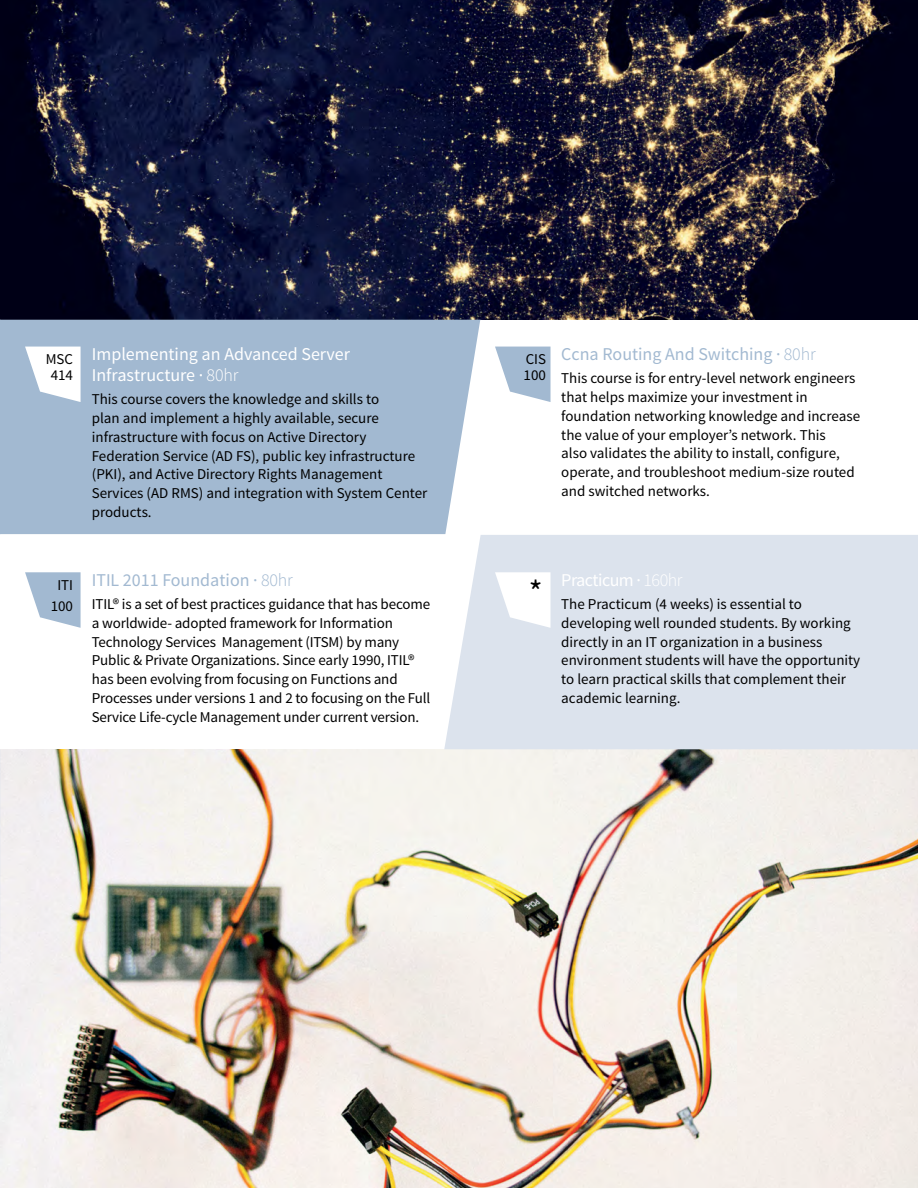
<style>
.page{position:relative;width:918px;height:1188px;background:#fff}
.page>*{position:absolute;margin:0;border:0;box-sizing:border-box;transform-origin:0 0}
.t1{font:33px "Source Sans Pro";color:#000}
.t2{font:18px "Source Sans Pro";color:#a2b9d1}
.t3{font:18px/21px "Source Sans Pro";color:#fff}
.t4{font:18px "Source Sans Pro";letter-spacing:-.03em;color:#fff}
.t5{font:15px/18.8px "Source Sans Pro";color:#000}
.s1{font-weight:300}
</style>
<div class="page">
<img style="left:0;top:0;width:918px;height:320px">
<img style="left:0;top:749px;width:918px;height:439px">
<div style="left:0;top:320px;width:480px;height:214px;background:#a2b9d1"></div>
<div style="left:444px;top:535px;width:474px;height:214px;background:#dce3ed"></div>
<svg style="left:495px;top:346px;width:56px;height:56px"></svg>
<svg style="left:495px;top:572px;width:56px;height:56px"></svg>
<svg style="left:25px;top:347px;width:56px;height:55px"></svg>
<svg style="left:25px;top:572px;width:56px;height:56px"></svg>
<p class="t5" style="left:46px;top:351px;width:29px;line-height:16.5px;text-align:center">MSC<br>414</p>
<p class="t3" style="left:92px;top:344px;width:260px">Implementing an Advanced Server<br>Infrastructure · <span class="s1">80hr</span></p>
<p class="t5" style="left:92px;top:390px;width:337px">This course covers the knowledge and skills to<br>plan and implement a highly available, secure infrastructure with focus on Active Directory Federation Service (AD FS), public key infrastructure (PKI), and Active Directory Rights Management Services (AD RMS) and integration with System Center products.</p>
<p class="t5" style="left:51px;top:574px;width:24px;line-height:21px;text-align:center">ITI<br>100</p>
<p class="t2" style="left:92px;top:569px;width:203px">ITIL 2011 Foundation · <span class="s1">80hr</span></p>
<p class="t5" style="left:92px;top:595px;width:340px">ITIL® is a set of best practices guidance that has become a worldwide- adopted framework for Information Technology Services Management (ITSM) by many Public &amp; Private Organizations. Since early 1990, ITIL® has been evolving from focusing on Functions and Processes under versions 1 and 2 to focusing on the Full Service Life-cycle Management under current version.</p>
<p class="t5" style="left:524px;top:351px;width:24px;line-height:16.5px">CIS<br>100</p>
<p class="t2" style="left:561px;top:343px;width:256px">Ccna Routing And Switching · <span class="s1">80hr</span></p>
<p class="t5" style="left:561px;top:369px;width:300px">This course is for entry-level network engineers that helps maximize your investment in foundation networking knowledge and increase the value of your employer’s network. This<br>also validates the ability to install, configure, operate, and troubleshoot medium-size routed and switched networks.</p>
<h1 class="t1" style="left:529px;top:572px;width:15px">*</h1>
<p class="t4" style="left:561px;top:569px;width:123px">Practicum · <span class="s1">160hr</span></p>
<p class="t5" style="left:561px;top:595px;width:301px">The Practicum (4 weeks) is essential to developing well rounded students. By working directly in an IT organization in a business environment students will have the opportunity to learn practical skills that complement their academic learning.</p>
</div>
